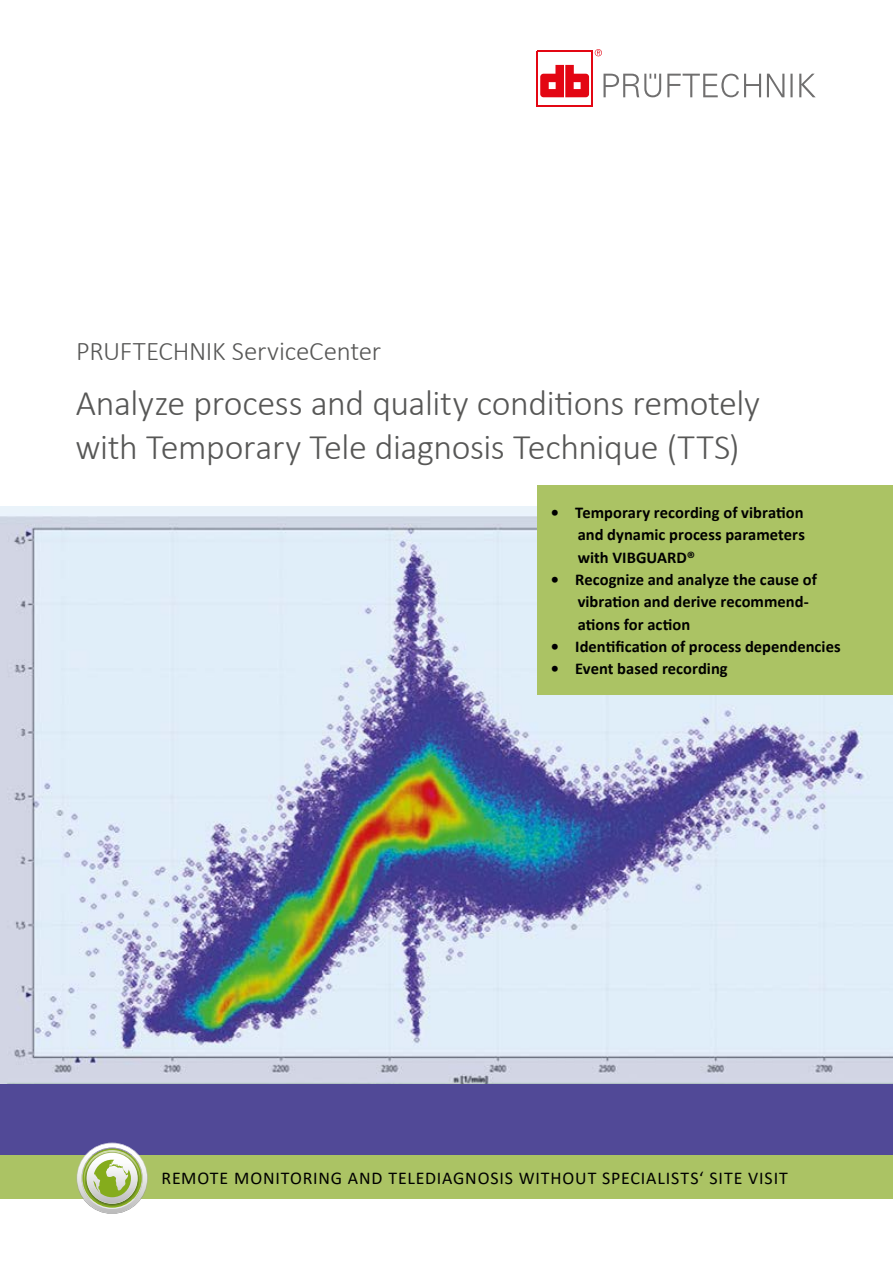
<style>
.page{position:relative;width:893px;height:1263px;background:#fff}
.page>*{position:absolute;margin:0;border:0;box-sizing:border-box;transform-origin:0 0}
.t1{font:300 36px/44.7px "Calibri";letter-spacing:-.01em;color:#575756}
.t2{font:300 27px "Calibri";letter-spacing:-.01em;color:#575756}
.t3{font:18px "Calibri";letter-spacing:.045em;color:#000}
.t4{font:700 16.5px/22.4px "Calibri";color:#000;text-align:justify}
</style>
<div class="page">
<div style="left:0;top:507px;width:893px;height:673px;background:#514997"></div>
<img style="left:0;top:507px;width:893px;height:576px">
<div style="left:0;top:1155px;width:893px;height:44px;background:#abc364"></div>
<div style="left:538px;top:486px;width:355px;height:209px;background:#abc364"></div>
<svg style="left:595px;top:49px;width:7px;height:7px"></svg>
<svg style="left:603px;top:74px;width:213px;height:23px"></svg>
<hr style="left:537px;top:51px;width:55px;height:1px;background:#e30613">
<hr style="left:537px;top:51px;width:1px;height:56px;background:#e30613">
<hr style="left:591px;top:51px;width:1px;height:56px;background:#e30613">
<hr style="left:537px;top:105px;width:55px;height:2px;background:#e30613">
<svg style="left:540px;top:65px;width:49px;height:32px"></svg>
<svg style="left:77px;top:1143px;width:71px;height:71px"></svg>
<h2 class="t2" style="left:76px;top:335px;width:306px">PRUFTECHNIK ServiceCenter</h2>
<h1 class="t1" style="left:75px;top:380px;width:686px">Analyze process and quality conditions remotely with Temporary Tele diagnosis Technique (TTS)</h1>
<p class="t4" style="left:578px;top:501px;width:229px;text-indent:-27px">• Temporary recording of vibration and dynamic process parameters with VIBGUARD®</p>
<p class="t4" style="left:578px;top:568px;width:241px;text-align:left;text-indent:-27px">• Recognize and analyze the cause of vibration and derive recommend&shy;ations for action</p>
<p class="t4" style="left:551px;top:635px;width:291px">• Identification of process dependencies</p>
<p class="t4" style="left:551px;top:657px;width:179px">• Event based recording</p>
<p class="t3" style="left:162px;top:1166px;width:628px">REMOTE MONITORING AND TELEDIAGNOSIS WITHOUT SPECIALISTS‘ SITE VISIT</p>
</div>
